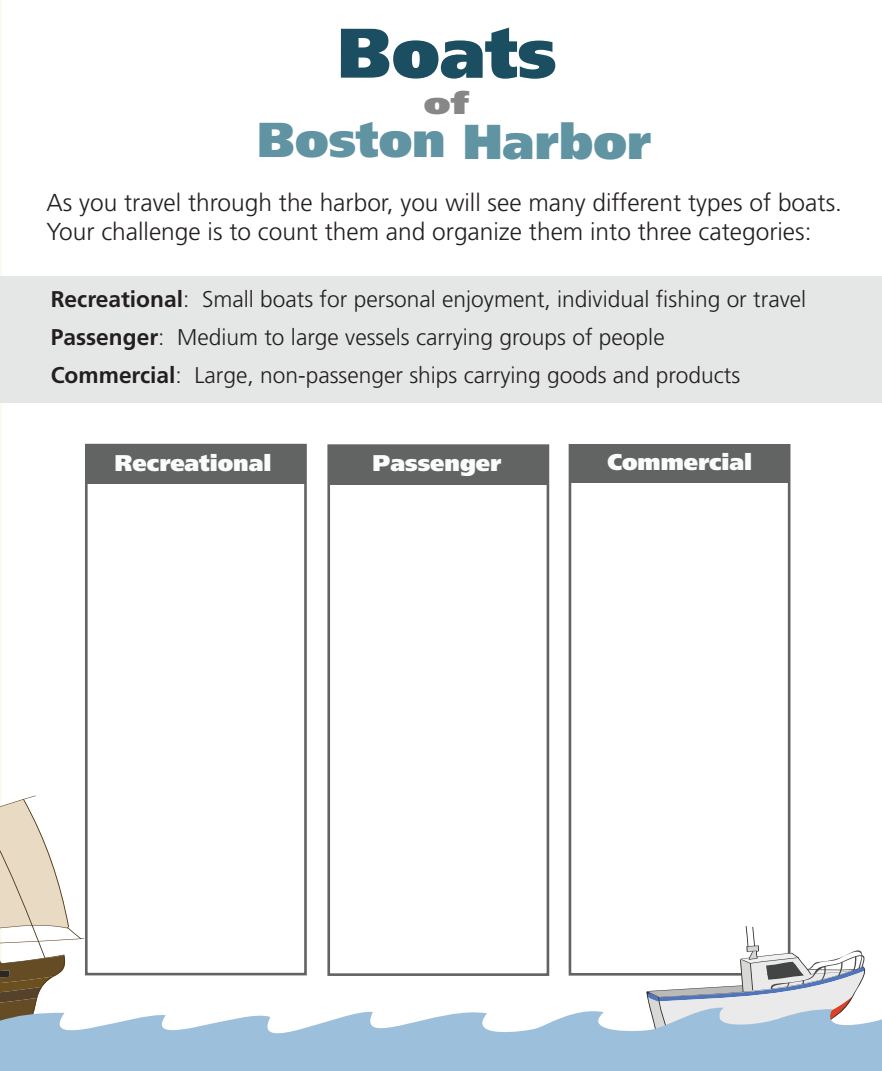
<style>
.page{position:relative;width:882px;height:1071px;background:#fff}
.page>*{position:absolute;margin:0;border:0;box-sizing:border-box;transform-origin:0 0}
.t1{font:900 70px "Frutiger LT Std";color:#1a4e60}
.t2{font:900 49px "Frutiger LT Std";color:#6194a2}
.t3{font:900 30.62px "Frutiger LT Std";color:#888787;scale:1.28 1}
.t4{font:300 24.5px/29.4px "Frutiger LT Std";color:#231f20}
.t5{font:300 22.75px/37.8px "Frutiger LT Std";color:#231f20}
.t6{font:900 22.75px "Frutiger LT Std";color:#fcfbfc}
.s1{font-weight:700}
</style>
<div class="page">
<hr style="left:0;top:0;width:2px;height:1071px;background:#fcfaed">
<div style="left:0;top:276px;width:882px;height:126px;background:#e5e6e6"></div>
<div style="left:569px;top:444px;width:221px;height:532px;border:3px solid #626363"></div>
<hr style="left:746px;top:926px;width:2px;height:21px;background:#2b2c2c">
<hr style="left:752px;top:927px;width:3px;height:19px;background:#2b2c2c">
<svg style="left:646px;top:945px;width:220px;height:63px"></svg>
<svg style="left:0;top:795px;width:84px;height:213px"></svg>
<svg style="left:23px;top:799px;width:46px;height:129px;fill:#e8dac3"></svg>
<svg style="left:0;top:1008px;width:882px;height:63px;fill:#9cc0dc"></svg>
<div style="left:85px;top:444px;width:222px;height:531px;border:3px solid #626363"></div>
<div style="left:327px;top:444px;width:222px;height:532px;border:3px solid #626363"></div>
<div style="left:86px;top:445px;width:219px;height:39px;background:#626363"></div>
<div style="left:328px;top:446px;width:219px;height:39px;background:#626363"></div>
<div style="left:570px;top:444px;width:219px;height:39px;background:#626363"></div>
<h1 class="t1" style="left:337px;top:10px;width:221px">Boats</h1>
<h3 class="t3" style="left:424px;top:84px;width:37px">of</h3>
<h2 class="t2" style="left:257px;top:111px;width:396px">Boston Harbor</h2>
<p class="t4" style="left:46px;top:188px;width:797px">As you travel through the harbor, you will see many different types of boats.<br>Your challenge is to count them and organize them into three categories:</p>
<p class="t5" style="left:51px;top:281px;width:757px"><span class="s1">Recreational</span>: Small boats for personal enjoyment, individual fishing or travel<br><span class="s1">Passenger</span>: Medium to large vessels carrying groups of people<br><span class="s1">Commercial</span>: Large, non-passenger ships carrying goods and products</p>
<p class="t6" style="left:115px;top:449px;width:158px">Recreational</p>
<p class="t6" style="left:372px;top:449px;width:131px">Passenger</p>
<p class="t6" style="left:607px;top:448px;width:146px">Commercial</p>
</div>
